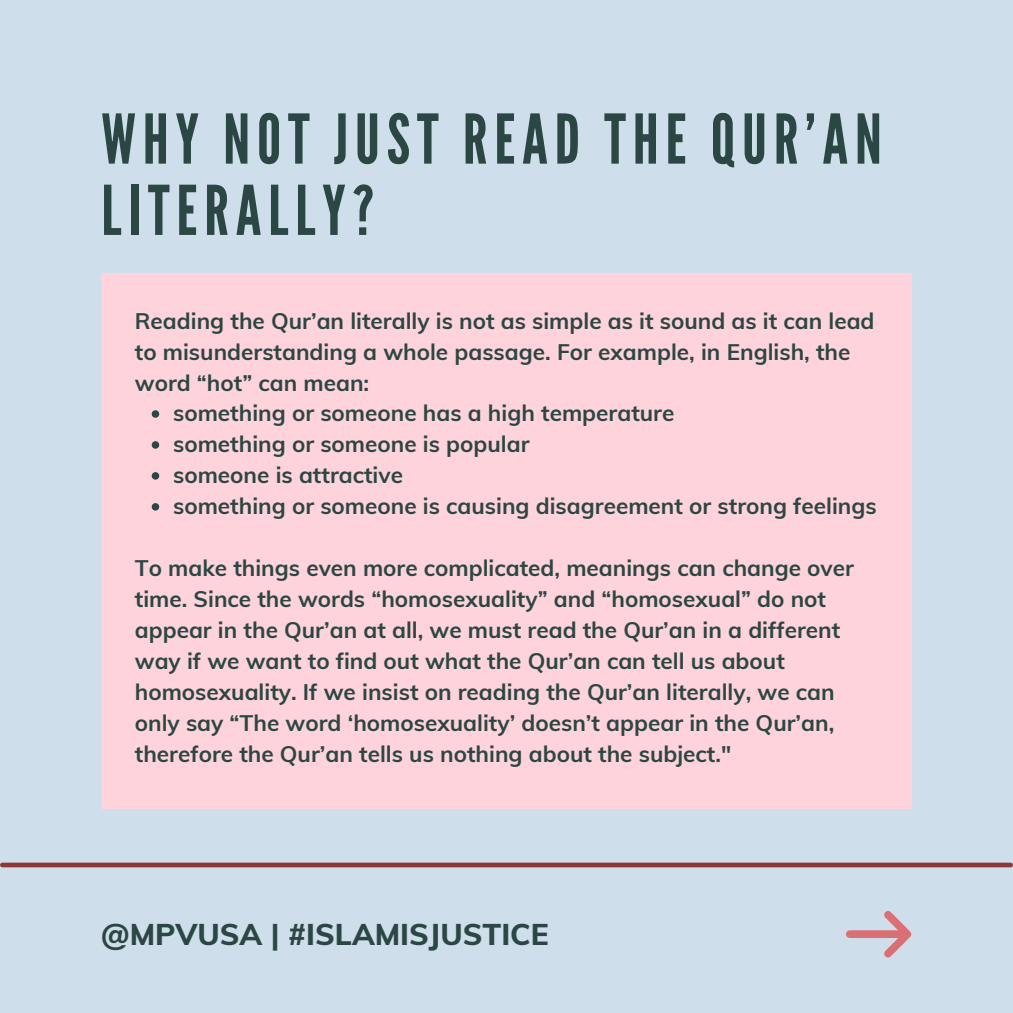
<style>
.page{position:relative;width:1013px;height:1013px;background:#fff}
.page>*{position:absolute;margin:0;border:0;box-sizing:border-box;transform-origin:0 0}
.t1{font:68.38px/71.2px "League Gothic";letter-spacing:.1em;color:#2b4743}
.t2{font:800 30px "Muli";color:#2b4743}
.t3{font:700 22.5px/31px "Muli";color:#2b4743}
</style>
<div class="page">
<div style="left:0;top:0;width:1012px;height:1012px;background:#cedeeb"></div>
<div style="left:2px;top:862px;width:1008px;height:5px;background:#8c3839"></div>
<svg style="left:846px;top:911px;width:65px;height:46px"></svg>
<div style="left:101px;top:273px;width:810px;height:535px;background:#ffd3db"></div>
<svg style="left:152px;top:410px;width:7px;height:8px"></svg>
<svg style="left:152px;top:441px;width:7px;height:7px"></svg>
<svg style="left:152px;top:472px;width:7px;height:7px"></svg>
<svg style="left:152px;top:503px;width:7px;height:7px"></svg>
<p class="t1" style="left:101px;top:105px;width:782px">WHY NOT JUST READ THE QUR’AN<br>LITERALLY?</p>
<p class="t3" style="left:135px;top:304px;width:741px">Reading the Qur’an literally is not as simple as it sound as it can lead to misunderstanding a whole passage. For example, in English, the word “hot” can mean:</p>
<p class="t3" style="left:173px;top:397px;width:503px">something or someone has a high temperature</p>
<p class="t3" style="left:173px;top:428px;width:358px">something or someone is popular</p>
<p class="t3" style="left:173px;top:459px;width:231px">someone is attractive</p>
<p class="t3" style="left:173px;top:490px;width:705px">something or someone is causing disagreement or strong feelings</p>
<p class="t3" style="left:135px;top:552px;width:720px">To make things even more complicated, meanings can change over time. Since the words “homosexuality” and “homosexual” do not appear in the Qur’an at all, we must read the Qur’an in a different way if we want to find out what the Qur’an can tell us about homosexuality. If we insist on reading the Qur’an literally, we can only say “The word ‘homosexuality’ doesn’t appear in the Qur’an, therefore the Qur’an tells us nothing about the subject."</p>
<p class="t2" style="left:101px;top:915px;width:449px">@MPVUSA | #ISLAMISJUSTICE</p>
</div>
